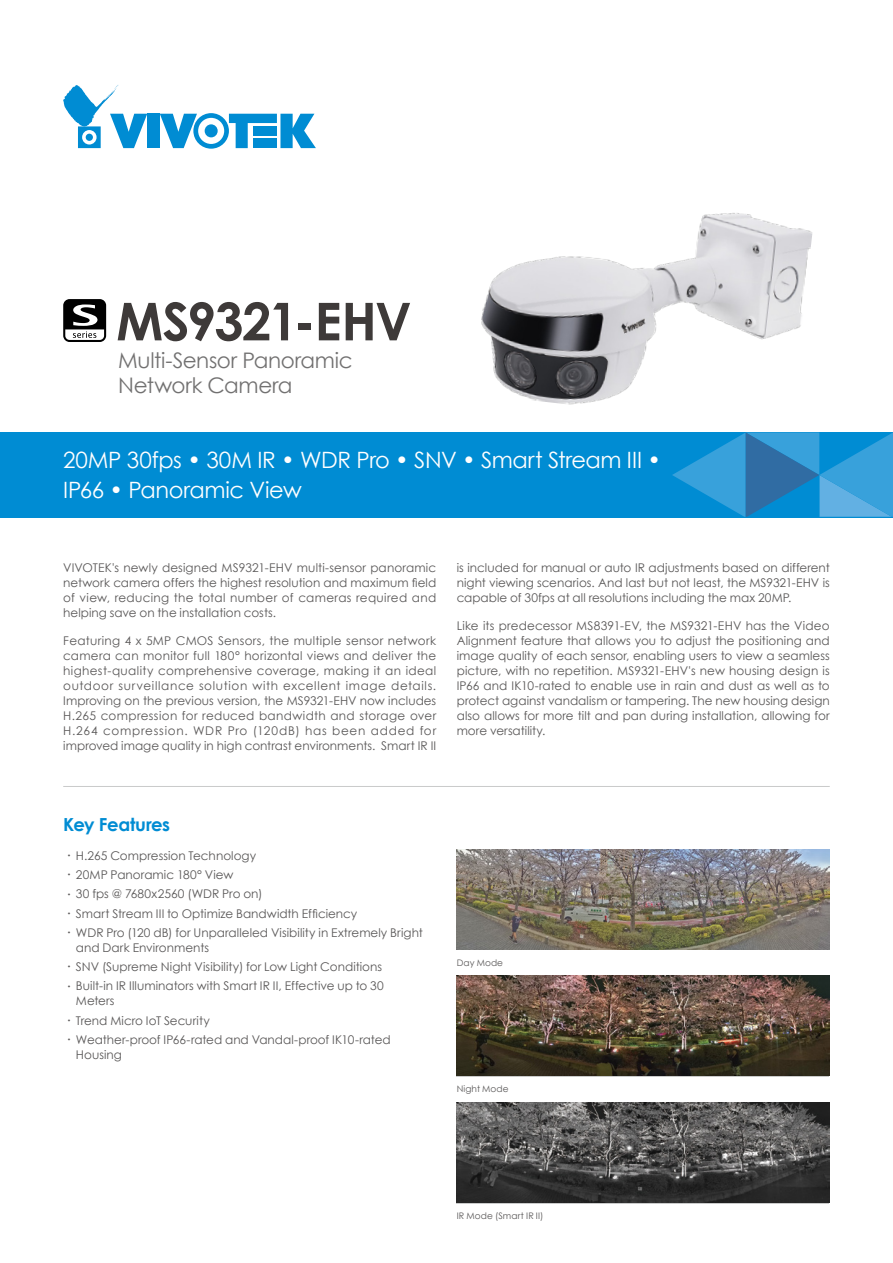
<style>
.page{position:relative;width:893px;height:1263px;background:#fff}
.page>*{position:absolute;margin:0;border:0;box-sizing:border-box;transform-origin:0 0}
.t1{font:700 52.2px "Century Gothic";letter-spacing:-.035em;color:#3e3a39}
.t2{font:22.5px/30px "Century Gothic";letter-spacing:-.015em;color:#fff}
.t3{font:21.45px/24.9px "Century Gothic";letter-spacing:-.015em;color:#727171}
.t4{font:700 18px "Century Gothic";letter-spacing:-.02em;color:#008cd3}
.t5{font:12px/15px "Century Gothic";letter-spacing:.005em;color:#595757;text-align:justify}
.t6{font:9px "Century Gothic";letter-spacing:.01em;color:#595757}
.s1{font-family:"Adobe Ming Std";font-weight:300}
</style>
<div class="page">
<div style="left:0;top:432px;width:893px;height:85px;background:#008cd3"></div>
<svg style="left:672px;top:432px;width:221px;height:85px"></svg>
<hr style="left:63px;top:786px;width:767px;height:1px;background:#c9caca">
<img style="left:457px;top:849px;width:372px;height:100px">
<img style="left:457px;top:976px;width:372px;height:100px">
<img style="left:457px;top:1103px;width:372px;height:99px">
<div style="left:147px;top:114px;width:13px;height:34px;background:#008cd3"></div>
<svg style="left:160px;top:113px;width:156px;height:36px"></svg>
<svg style="left:63px;top:85px;width:84px;height:63px"></svg>
<div style="left:86px;top:134px;width:7px;height:7px;background:#008cd3;border-radius:50%"></div>
<svg style="left:63px;top:299px;width:43px;height:43px"></svg>
<img style="left:481px;top:213px;width:332px;height:192px">
<h1 class="t1" style="left:116px;top:282px;width:297px">MS9321-EHV</h1>
<h3 class="t3" style="left:118px;top:348px;width:236px">Multi-Sensor Panoramic<br>Network Camera</h3>
<h2 class="t2" style="left:63px;top:445px;width:599px">20MP 30fps • 30M IR • WDR Pro • SNV • Smart Stream III •<br>IP66 • Panoramic View</h2>
<p class="t5" style="left:63px;top:560px;width:375px">VIVOTEK's newly designed MS9321-EHV multi-sensor panoramic network camera offers the highest resolution and maximum field of view, reducing the total number of cameras required and helping save on the installation costs.</p>
<p class="t5" style="left:63px;top:633px;width:375px">Featuring 4 x 5MP CMOS Sensors, the multiple sensor network camera can monitor full 180° horizontal views and deliver the highest-quality comprehensive coverage, making it an ideal outdoor surveillance solution with excellent image details.<br>Improving on the previous version, the MS9321-EHV now includes H.265 compression for reduced bandwidth and storage over H.264 compression. WDR Pro (120dB) has been added for improved image quality in high contrast environments. Smart IR II</p>
<p class="t5" style="left:457px;top:560px;width:375px">is included for manual or auto IR adjustments based on different night viewing scenarios. And last but not least, the MS9321-EHV is capable of 30fps at all resolutions including the max 20MP.</p>
<p class="t5" style="left:457px;top:617px;width:375px">Like its predecessor MS8391-EV, the MS9321-EHV has the Video Alignment feature that allows you to adjust the positioning and image quality of each sensor, enabling users to view a seamless picture, with no repetition. MS9321-EHV's new housing design is IP66 and IK10-rated to enable use in rain and dust as well as to protect against vandalism or tampering. The new housing design also allows for more tilt and pan during installation, allowing for more versatility.</p>
<h3 class="t4" style="left:63px;top:811px;width:109px">Key Features</h3>
<p class="t5" style="left:63px;top:848px;width:194px"><span class="s1">•</span> H.265 Compression Technology</p>
<p class="t5" style="left:63px;top:867px;width:172px"><span class="s1">•</span> 20MP Panoramic 180° View</p>
<p class="t5" style="left:63px;top:886px;width:201px"><span class="s1">•</span> 30 fps @ 7680x2560 (WDR Pro on)</p>
<p class="t5" style="left:63px;top:906px;width:296px"><span class="s1">•</span> Smart Stream III to Optimize Bandwidth Efficiency</p>
<p class="t5" style="left:76px;top:925px;width:348px;text-indent:-13px"><span class="s1">•</span> WDR Pro (120 dB) for Unparalleled Visibility in Extremely Bright and Dark Environments</p>
<p class="t5" style="left:63px;top:959px;width:320px"><span class="s1">•</span> SNV (Supreme Night Visibility) for Low Light Conditions</p>
<p class="t5" style="left:76px;top:978px;width:309px;text-indent:-13px"><span class="s1">•</span> Built-in IR Illuminators with Smart IR II, Effective up to 30<br>Meters</p>
<p class="t5" style="left:63px;top:1013px;width:148px"><span class="s1">•</span> Trend Micro IoT Security</p>
<p class="t5" style="left:76px;top:1032px;width:316px;text-indent:-13px"><span class="s1">•</span> Weather-proof IP66-rated and Vandal-proof IK10-rated<br>Housing</p>
<p class="t6" style="left:457px;top:956px;width:48px">Day Mode</p>
<p class="t6" style="left:457px;top:1083px;width:53px">Night Mode</p>
<p class="t6" style="left:457px;top:1210px;width:88px">IR Mode (Smart IR II)</p>
</div>
